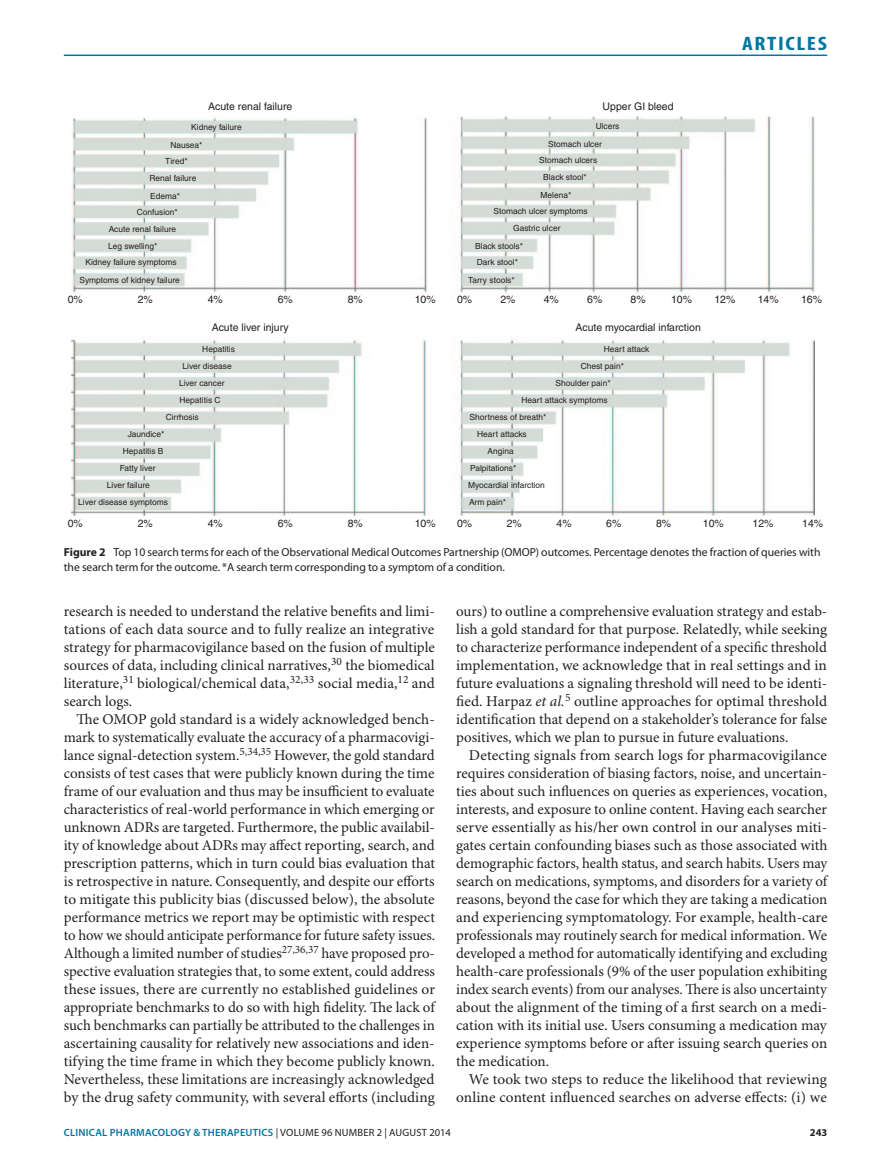
<style>
.page{position:relative;width:891px;height:1175px;background:#fff}
.page>*{position:absolute;margin:0;border:0;box-sizing:border-box;transform-origin:0 0}
.t1{font:700 condensed 19.5px "Myriad Pro";letter-spacing:.07em;color:#0076a3;scale:1.2 1}
.t2{font:15px/18px "Minion Pro";color:#231f20;text-align:justify}
.t3{font:11.7px/15px "Myriad Pro";letter-spacing:-.005em;color:#231f20}
.t4{font:10.5px "Helvetica";color:#231f20}
.t5{font:600 10.5px "Myriad Pro";letter-spacing:.02em;color:#0076a3}
.t6{font:10.5px "Myriad Pro";letter-spacing:.02em;color:#231f20}
.t7{font:700 10.5px "Myriad Pro";color:#231f20}
.t8{font:8.4px/17px "Helvetica";color:#231f20}
.s1{font-weight:700}
.s2{font-style:italic}
</style>
<div class="page">
<hr style="left:64px;top:55px;width:763px;height:1px;background:#0076a3">
<img style="left:71px;top:117px;width:743px;height:398px">
<p class="t4" style="left:603px;top:100px;width:72px">Upper GI bleed</p>
<p class="t4" style="left:208px;top:100px;width:86px">Acute renal failure</p>
<p class="t8" style="left:191px;top:119px;width:52px">Kidney failure</p>
<p class="t8" style="left:548px;top:117px;width:73px;line-height:17.9px;text-indent:47px">Ulcers<br>Stomach ulcer</p>
<p class="t8" style="left:539px;top:152px;width:59px">Stomach ulcers</p>
<p class="t8" style="left:543px;top:169px;width:45px">Black stool*</p>
<p class="t8" style="left:541px;top:186px;width:32px">Melena*</p>
<p class="t8" style="left:493px;top:203px;width:96px">Stomach ulcer symptoms</p>
<p class="t8" style="left:513px;top:220px;width:49px">Gastric ulcer</p>
<p class="t8" style="left:475px;top:237px;width:49px">Black stools*</p>
<p class="t8" style="left:468px;top:254px;width:51px;line-height:17.4px;text-indent:9px">Dark stool*<br>Tarry stools*</p>
<p class="t8" style="left:170px;top:137px;width:34px">Nausea*</p>
<p class="t8" style="left:165px;top:153px;width:24px">Tired*</p>
<p class="t8" style="left:149px;top:170px;width:48px">Renal failure</p>
<p class="t8" style="left:150px;top:187px;width:31px">Edema*</p>
<p class="t8" style="left:137px;top:204px;width:43px">Confusion*</p>
<p class="t8" style="left:109px;top:221px;width:69px">Acute renal failure</p>
<p class="t8" style="left:108px;top:237px;width:51px">Leg swelling*</p>
<p class="t8" style="left:85px;top:254px;width:93px">Kidney failure symptoms</p>
<p class="t8" style="left:80px;top:271px;width:102px">Symptoms of kidney failure</p>
<h1 class="t1" style="left:742px;top:31px;width:72px">ARTICLES</h1>
<p class="t4" style="left:278px;top:293px;width:17px">6%</p>
<p class="t4" style="left:348px;top:293px;width:17px">8%</p>
<p class="t4" style="left:415px;top:293px;width:23px">10%</p>
<p class="t4" style="left:457px;top:293px;width:17px">0%</p>
<p class="t4" style="left:500px;top:293px;width:17px">2%</p>
<p class="t4" style="left:544px;top:293px;width:17px">4%</p>
<p class="t4" style="left:587px;top:293px;width:17px">6%</p>
<p class="t4" style="left:631px;top:293px;width:17px">8%</p>
<p class="t4" style="left:671px;top:293px;width:23px">10%</p>
<p class="t4" style="left:714px;top:293px;width:23px">12%</p>
<p class="t4" style="left:758px;top:293px;width:23px">14%</p>
<p class="t4" style="left:801px;top:293px;width:23px">16%</p>
<p class="t4" style="left:68px;top:293px;width:17px">0%</p>
<p class="t4" style="left:138px;top:293px;width:17px">2%</p>
<p class="t4" style="left:208px;top:293px;width:17px">4%</p>
<p class="t4" style="left:212px;top:321px;width:79px">Acute liver injury</p>
<p class="t4" style="left:575px;top:321px;width:127px">Acute myocardial infarction</p>
<p class="t8" style="left:202px;top:340px;width:34px">Hepatitis</p>
<p class="t8" style="left:183px;top:358px;width:51px">Liver disease</p>
<p class="t8" style="left:179px;top:374px;width:47px">Liver cancer</p>
<p class="t8" style="left:180px;top:391px;width:43px">Hepatitis C</p>
<p class="t8" style="left:166px;top:409px;width:35px">Cirrhosis</p>
<p class="t8" style="left:128px;top:426px;width:38px">Jaundice*</p>
<p class="t8" style="left:123px;top:442px;width:42px">Hepatitis B</p>
<p class="t8" style="left:120px;top:459px;width:37px">Fatty liver</p>
<p class="t8" style="left:78px;top:477px;width:91px;text-indent:29px">Liver failure<br>Liver disease symptoms</p>
<p class="t8" style="left:604px;top:340px;width:47px">Heart attack</p>
<p class="t8" style="left:581px;top:358px;width:45px">Chest pain*</p>
<p class="t8" style="left:556px;top:374px;width:57px">Shoulder pain*</p>
<p class="t8" style="left:521px;top:391px;width:88px">Heart attack symptoms</p>
<p class="t8" style="left:470px;top:409px;width:78px">Shortness of breath*</p>
<p class="t8" style="left:477px;top:426px;width:51px">Heart attacks</p>
<p class="t8" style="left:488px;top:442px;width:28px">Angina</p>
<p class="t8" style="left:470px;top:459px;width:48px">Palpitations*</p>
<p class="t8" style="left:468px;top:477px;width:78px">Myocardial infarction<br>Arm pain*</p>
<p class="t4" style="left:68px;top:517px;width:17px">0%</p>
<p class="t4" style="left:138px;top:517px;width:17px">2%</p>
<p class="t4" style="left:208px;top:517px;width:17px">4%</p>
<p class="t4" style="left:278px;top:517px;width:17px">6%</p>
<p class="t4" style="left:348px;top:517px;width:17px">8%</p>
<p class="t4" style="left:415px;top:517px;width:23px">10%</p>
<p class="t4" style="left:457px;top:517px;width:17px">0%</p>
<p class="t4" style="left:507px;top:517px;width:17px">2%</p>
<p class="t4" style="left:557px;top:517px;width:17px">4%</p>
<p class="t4" style="left:606px;top:517px;width:17px">6%</p>
<p class="t4" style="left:656px;top:517px;width:17px">8%</p>
<p class="t4" style="left:703px;top:517px;width:23px">10%</p>
<p class="t4" style="left:753px;top:517px;width:23px">12%</p>
<p class="t4" style="left:802px;top:517px;width:23px">14%</p>
<p class="t3" style="left:64px;top:544px;width:758px"><span class="s1">Figure 2</span> Top 10 search terms for each of the Observational Medical Outcomes Partnership (OMOP) outcomes. Percentage denotes the fraction of queries with the search term for the outcome. *A search term corresponding to a symptom of a condition.</p>
<p class="t2" style="left:64px;top:602px;width:373px">research is needed to understand the relative benefits and limi&shy;tations of each data source and to fully realize an integrative strategy for pharmacovigilance based on the fusion of multiple sources of data, including clinical narratives,<sup>30</sup> the biomedical literature,<sup>31</sup> biological/chemical data,<sup>32,33</sup> social media,<sup>12</sup> and search logs.</p>
<p class="t2" style="left:64px;top:710px;width:373px;text-indent:13px">The OMOP gold standard is a widely acknowledged bench&shy;mark to systematically evaluate the accuracy of a pharmacovigi&shy;lance signal-detection system.<sup>5,34,35</sup> However, the gold standard consists of test cases that were publicly known during the time frame of our evaluation and thus may be insufficient to evaluate characteristics of real-world performance in which emerging or unknown ADRs are targeted. Furthermore, the public availabil&shy;ity of knowledge about ADRs may affect reporting, search, and prescription patterns, which in turn could bias evaluation that is retrospective in nature. Consequently, and despite our efforts to mitigate this publicity bias (discussed below), the absolute performance metrics we report may be optimistic with respect to how we should anticipate performance for future safety issues.<br>Although a limited number of studies<sup>27,36,37</sup> have proposed pro&shy;spective evaluation strategies that, to some extent, could address these issues, there are currently no established guidelines or appropriate benchmarks to do so with high fidelity. The lack of such benchmarks can partially be attributed to the challenges in ascertaining causality for relatively new associations and iden&shy;tifying the time frame in which they become publicly known.<br>Nevertheless, these limitations are increasingly acknowledged by the drug safety community, with several efforts (including</p>
<p class="t2" style="left:456px;top:602px;width:373px">ours) to outline a comprehensive evaluation strategy and estab&shy;lish a gold standard for that purpose. Relatedly, while seeking to characterize performance independent of a specific threshold implementation, we acknowledge that in real settings and in future evaluations a signaling threshold will need to be identi&shy;fied. Harpaz <span class="s2">et al.</span><sup>5</sup> outline approaches for optimal threshold identification that depend on a stakeholder’s tolerance for false positives, which we plan to pursue in future evaluations.</p>
<p class="t2" style="left:456px;top:746px;width:373px;text-indent:13px">Detecting signals from search logs for pharmacovigilance requires consideration of biasing factors, noise, and uncertain&shy;ties about such influences on queries as experiences, vocation, interests, and exposure to online content. Having each searcher serve essentially as his/her own control in our analyses miti&shy;gates certain confounding biases such as those associated with demographic factors, health status, and search habits. Users may search on medications, symptoms, and disorders for a variety of reasons, beyond the case for which they are taking a medication and experiencing symptomatology. For example, health-care professionals may routinely search for medical information. We developed a method for automatically identifying and excluding health-care professionals (9% of the user population exhibiting index search events) from our analyses. There is also uncertainty about the alignment of the timing of a first search on a medi&shy;cation with its initial use. Users consuming a medication may experience symptoms before or after issuing search queries on the medication.</p>
<p class="t2" style="left:456px;top:1070px;width:372px;text-align:right">We took two steps to reduce the likelihood that reviewing online content influenced searches on adverse effects: (i) we</p>
<p class="t5" style="left:64px;top:1126px;width:183px">CLINICAL PHARMACOLOGY &amp; THERAPEUTICS</p>
<p class="t6" style="left:276px;top:1126px;width:121px">| VOLUME 96 NUMBER 2 | august</p>
<p class="t6" style="left:429px;top:1126px;width:23px">2014</p>
<p class="t7" style="left:810px;top:1126px;width:19px">243</p>
</div>
